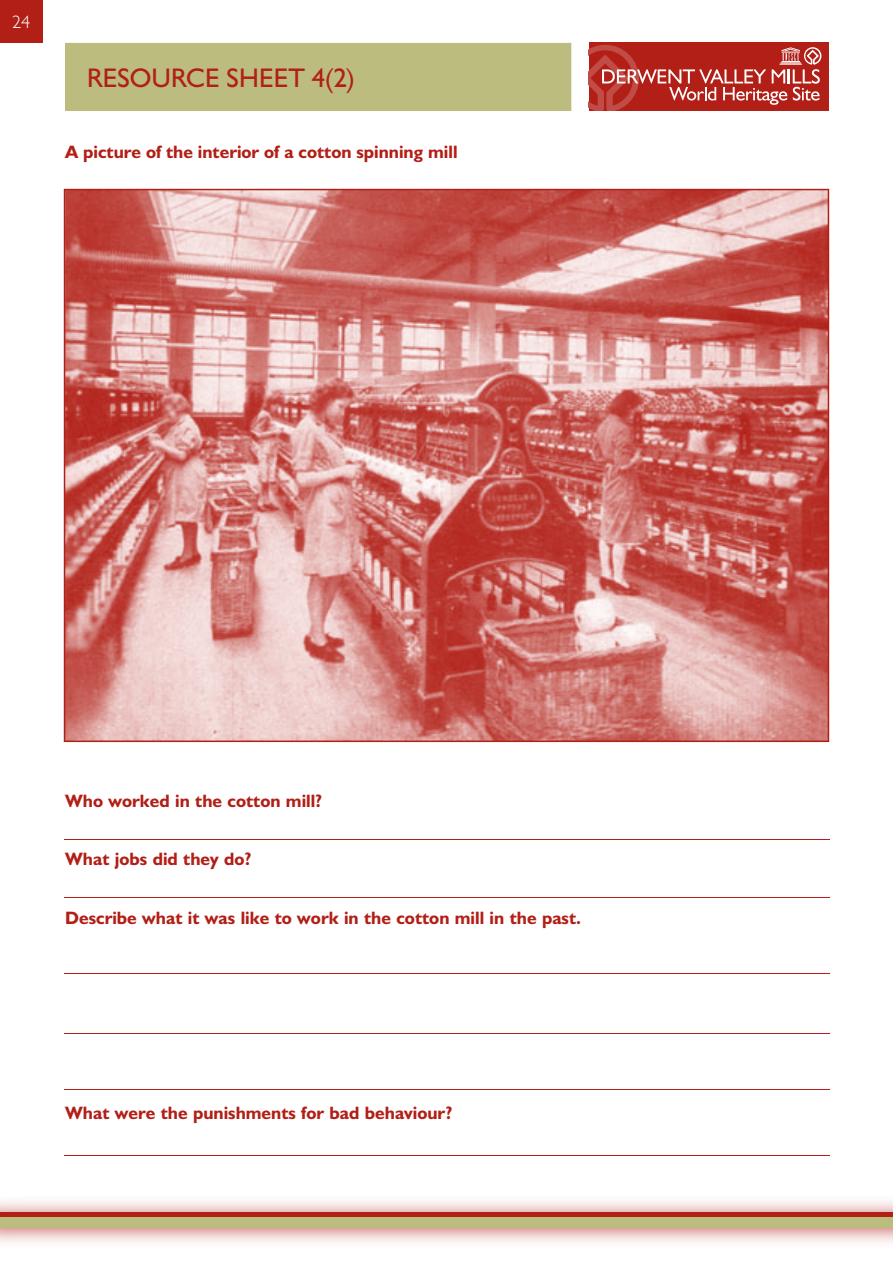
<style>
.page{position:relative;width:893px;height:1263px;background:#fff}
.page>*{position:absolute;margin:0;border:0;box-sizing:border-box;transform-origin:0 0}
.t1{font:27px "Humanist 521 BT";color:#b11f16}
.t2{font:700 18px "Humanist 521 BT";color:#b11f16}
.t3{font:300 18px "Humanist 521 BT";color:#fff}
</style>
<div class="page">
<div style="left:0;top:0;width:43px;height:43px;background:#b11f16"></div>
<div style="left:0;top:1215px;width:893px;height:12px;background:#bcbc7e"></div>
<hr style="left:0;top:1212px;width:893px;height:4px;background:#b11f16">
<div style="left:589px;top:43px;width:240px;height:68px;background:#b11f16"></div>
<svg style="left:589px;top:45px;width:232px;height:66px"></svg>
<div style="left:65px;top:43px;width:506px;height:68px;background:#bcbc7e"></div>
<hr style="left:65px;top:973px;width:765px;height:1px;background:#b11f16">
<hr style="left:65px;top:897px;width:765px;height:1px;background:#b11f16">
<hr style="left:65px;top:1033px;width:765px;height:1px;background:#b11f16">
<hr style="left:65px;top:839px;width:765px;height:1px;background:#b11f16">
<hr style="left:65px;top:1089px;width:765px;height:1px;background:#b11f16">
<svg style="left:64px;top:189px;width:765px;height:553px;background:#d2807b"></svg>
<hr style="left:65px;top:1155px;width:765px;height:1px;background:#b11f16">
<p class="t3" style="left:12px;top:11px;width:20px">24</p>
<h1 class="t1" style="left:87px;top:61px;width:269px">RESOURCE SHEET 4(2)</h1>
<p class="t2" style="left:65px;top:141px;width:394px">A picture of the interior of a cotton spinning mill</p>
<p class="t2" style="left:65px;top:789px;width:259px">Who worked in the cotton mill?</p>
<p class="t2" style="left:65px;top:848px;width:188px">What jobs did they do?</p>
<p class="t2" style="left:65px;top:906px;width:517px">Describe what it was like to work in the cotton mill in the past.</p>
<p class="t2" style="left:65px;top:1101px;width:389px">What were the punishments for bad behaviour?</p>
</div>
